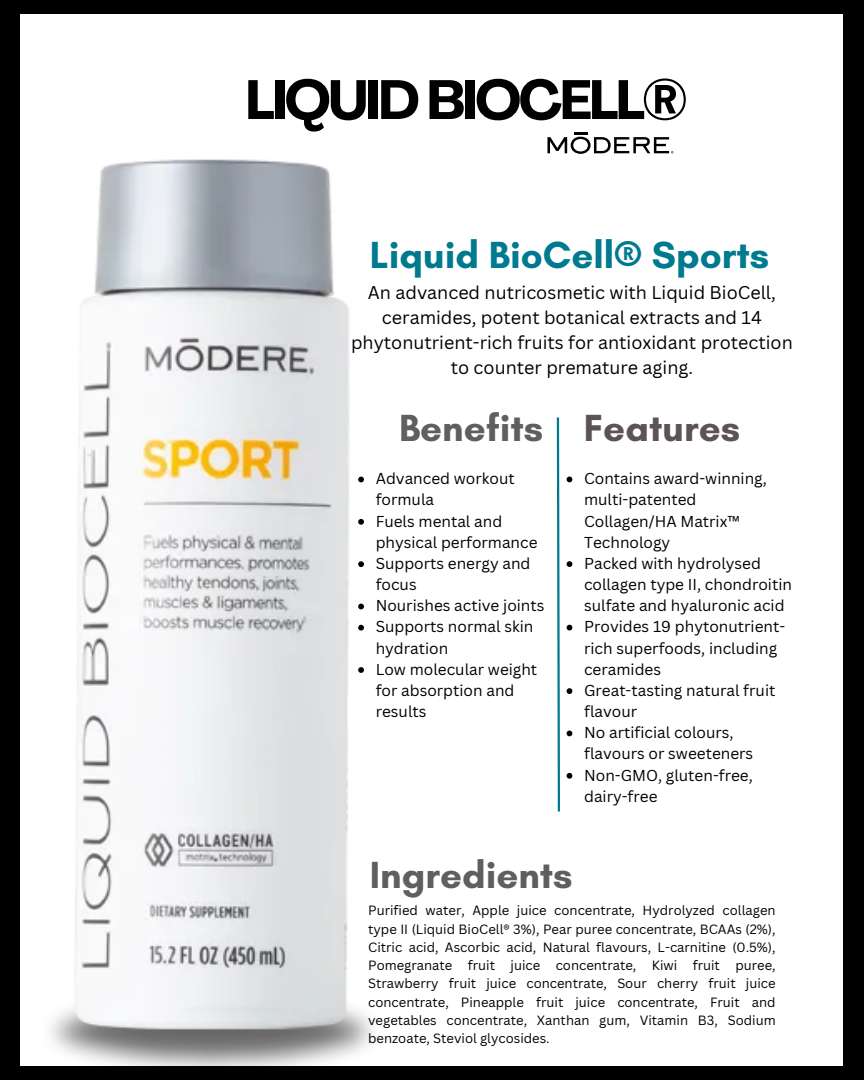
<style>
.page{position:relative;width:864px;height:1080px;background:#000}
.page>*{position:absolute;margin:0;border:0;box-sizing:border-box;transform-origin:0 0}
.t1{font:700 54.6px "Agrandir";letter-spacing:-.05em;color:#000}
.t2{font:700 38.55px "Glacial Indifference";color:#007a8e}
.t3{font:700 38.55px "Glacial Indifference";color:#5e5f61}
.t4{font:700 38.55px "Glacial Indifference";color:#5b5355}
.t5{font:18px/25px "Canva Sans";color:#000;text-align:center}
.t6{font:15.45px/21.1px "Canva Sans";color:#000}
.t7{font:13.05px/18.3px "Canva Sans";color:#000;text-align:justify}
</style>
<div class="page">
<div style="left:21px;top:14px;width:822px;height:1051px;background:#fff"></div>
<svg style="left:547px;top:132px;width:126px;height:21px"></svg>
<img style="left:36px;top:1064px;width:351px;height:2px">
<svg style="left:567px;top:477px;width:5px;height:5px"></svg>
<svg style="left:567px;top:561px;width:5px;height:6px"></svg>
<svg style="left:567px;top:625px;width:5px;height:5px"></svg>
<svg style="left:567px;top:688px;width:5px;height:6px"></svg>
<svg style="left:567px;top:731px;width:5px;height:5px"></svg>
<svg style="left:567px;top:773px;width:5px;height:6px"></svg>
<svg style="left:556px;top:417px;width:4px;height:395px"></svg>
<img style="left:20px;top:126px;width:353px;height:938px">
<h1 class="t1" style="left:245px;top:78px;width:444px">LIQUID BIOCELL®</h1>
<h3 class="t2" style="left:370px;top:231px;width:401px">Liquid BioCell® Sports</h3>
<p class="t5" style="left:351px;top:280px;width:443px">An advanced nutricosmetic with Liquid BioCell, ceramides, potent botanical extracts and 14 phytonutrient-rich fruits for antioxidant protection to counter premature aging.</p>
<p class="t3" style="left:399px;top:404px;width:146px">Benefits</p>
<p class="t4" style="left:584px;top:404px;width:158px">Features</p>
<p class="t6" style="left:376px;top:468px;width:141px">Advanced workout formula</p>
<p class="t6" style="left:376px;top:510px;width:163px">Fuels mental and physical performance</p>
<p class="t6" style="left:376px;top:552px;width:156px">Supports energy and focus</p>
<p class="t6" style="left:376px;top:595px;width:170px">Nourishes active joints</p>
<p class="t6" style="left:376px;top:616px;width:159px">Supports normal skin hydration</p>
<p class="t6" style="left:376px;top:658px;width:163px">Low molecular weight for absorption and results</p>
<p class="t6" style="left:584px;top:468px;width:184px">Contains award-winning, multi-patented<br>Collagen/HA Matrix™<br>Technology</p>
<p class="t6" style="left:584px;top:552px;width:209px">Packed with hydrolysed collagen type II, chondroitin sulfate and hyaluronic acid</p>
<p class="t6" style="left:584px;top:616px;width:203px">Provides 19 phytonutrient&shy;rich superfoods, including ceramides</p>
<p class="t6" style="left:584px;top:679px;width:193px">Great-tasting natural fruit flavour</p>
<p class="t6" style="left:584px;top:722px;width:171px">No artificial colours, flavours or sweeteners</p>
<h2 class="t6" style="left:584px;top:764px;width:170px">Non-GMO, gluten-free, dairy-free</h2>
<h2 class="t3" style="left:370px;top:852px;width:204px">Ingredients</h2>
<h2 class="t7" style="left:368px;top:901px;width:409px">Purified water, Apple juice concentrate, Hydrolyzed collagen type II (Liquid BioCell® 3%), Pear puree concentrate, BCAAs (2%), Citric acid, Ascorbic acid, Natural flavours, L-carnitine (0.5%), Pomegranate fruit juice concentrate, Kiwi fruit puree, Strawberry fruit juice concentrate, Sour cherry fruit juice concentrate, Pineapple fruit juice concentrate, Fruit and vegetables concentrate, Xanthan gum, Vitamin B3, Sodium benzoate, Steviol glycosides.</h2>
</div>
